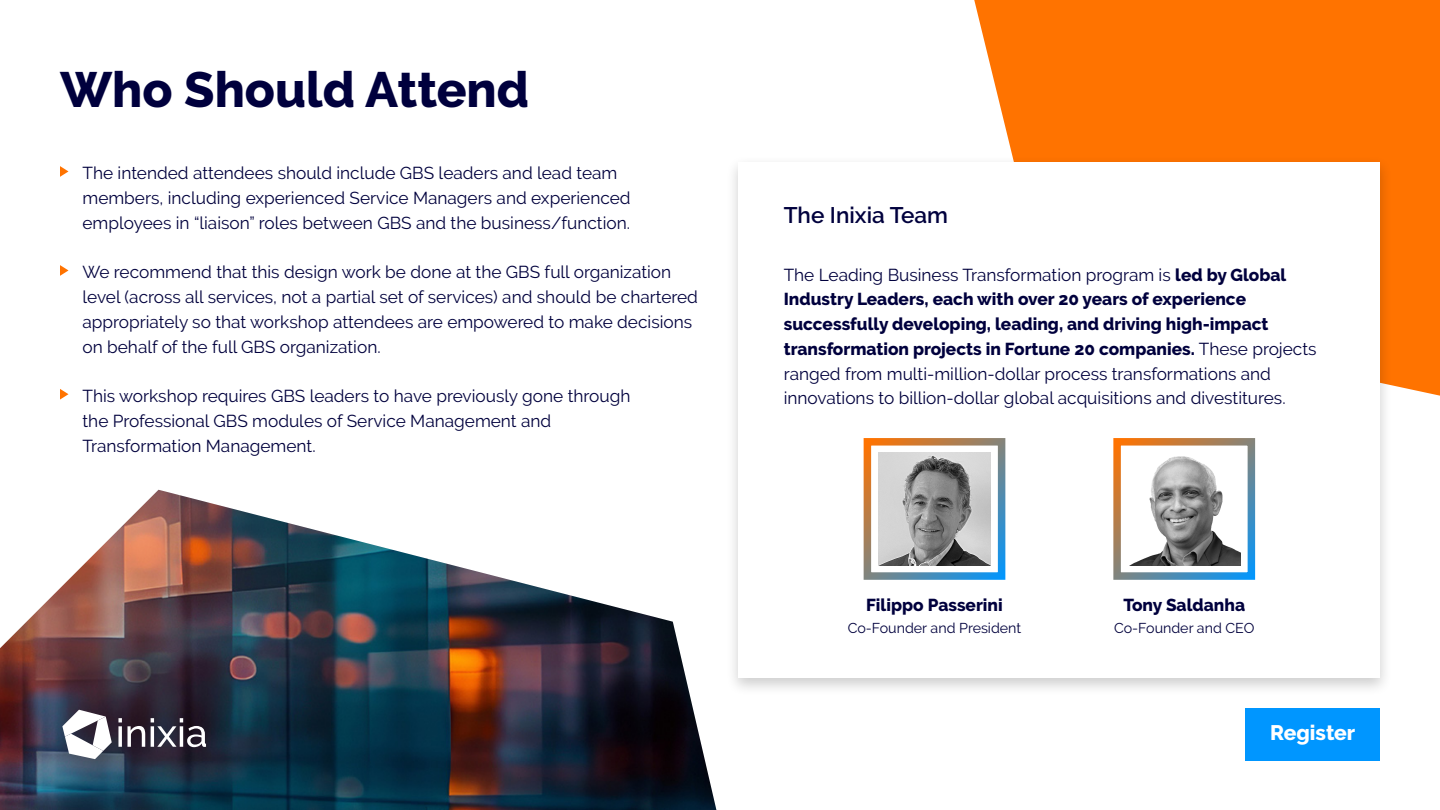
<style>
.page{position:relative;width:1440px;height:810px;background:#fff}
.page>*{position:absolute;margin:0;border:0;box-sizing:border-box;transform-origin:0 0}
.t1{font:800 49.5px "Raleway";color:#00003d}
.t2{font:600 22.5px "Raleway";color:#00003d}
.t3{font:800 21px "Raleway";color:#fff}
.t4{font:17.25px/24.8px "Raleway";color:#00003d}
.t5{font:800 17.25px "Raleway";color:#00003d}
.t6{font:14.25px "Raleway";color:#00003d}
.s1{font-weight:800}
</style>
<div class="page">
<div style="left:1245px;top:708px;width:135px;height:53px;background:#0096ff"></div>
<img style="left:0;top:490px;width:716px;height:320px">
<div style="left:974px;top:0;width:466px;height:396px;background:#ff7300"></div>
<div style="left:726px;top:155px;width:667px;height:542px;background:#000;opacity:.2"></div>
<div style="left:739px;top:162px;width:641px;height:516px;background:#fff"></div>
<svg style="left:118px;top:718px;width:27px;height:29px"></svg>
<svg style="left:151px;top:718px;width:55px;height:29px"></svg>
<svg style="left:62px;top:710px;width:50px;height:49px"></svg>
<svg style="left:60px;top:265px;width:9px;height:11px"></svg>
<svg style="left:60px;top:389px;width:9px;height:11px"></svg>
<svg style="left:60px;top:166px;width:9px;height:11px"></svg>
<img style="left:878px;top:453px;width:113px;height:112px">
<div style="left:864px;top:438px;width:141px;height:142px;border:8px solid #fff"></div>
<img style="left:1131px;top:456px;width:109px;height:109px">
<h1 class="t1" style="left:60px;top:61px;width:471px">Who Should Attend</h1>
<p class="t4" style="left:82px;top:161px;width:550px">The intended attendees should include GBS leaders and lead team members, including experienced Service Managers and experienced employees in “liaison” roles between GBS and the business/function.</p>
<p class="t4" style="left:82px;top:260px;width:617px">We recommend that this design work be done at the GBS full organization level (across all services, not a partial set of services) and should be chartered appropriately so that workshop attendees are empowered to make decisions on behalf of the full GBS organization.</p>
<p class="t4" style="left:82px;top:384px;width:549px">This workshop requires GBS leaders to have previously gone through the Professional GBS modules of Service Management and<br>Transformation Management.</p>
<h2 class="t2" style="left:784px;top:203px;width:166px">The Inixia Team</h2>
<p class="t4" style="left:784px;top:262px;width:534px">The Leading Business Transformation program is <span class="s1">led by Global Industry Leaders, each with over 20 years of experience successfully developing, leading, and driving high-impact transformation projects in Fortune 20 companies.</span> These projects ranged from multi-million-dollar process transformations and innovations to billion-dollar global acquisitions and divestitures.</p>
<p class="t5" style="left:866px;top:595px;width:138px">Filippo Passerini</p>
<p class="t6" style="left:848px;top:619px;width:175px">Co-Founder and President</p>
<p class="t5" style="left:1123px;top:595px;width:123px">Tony Saldanha</p>
<p class="t6" style="left:1114px;top:619px;width:142px">Co-Founder and CEO</p>
<p class="t3" style="left:1270px;top:721px;width:87px">Register</p>
</div>
